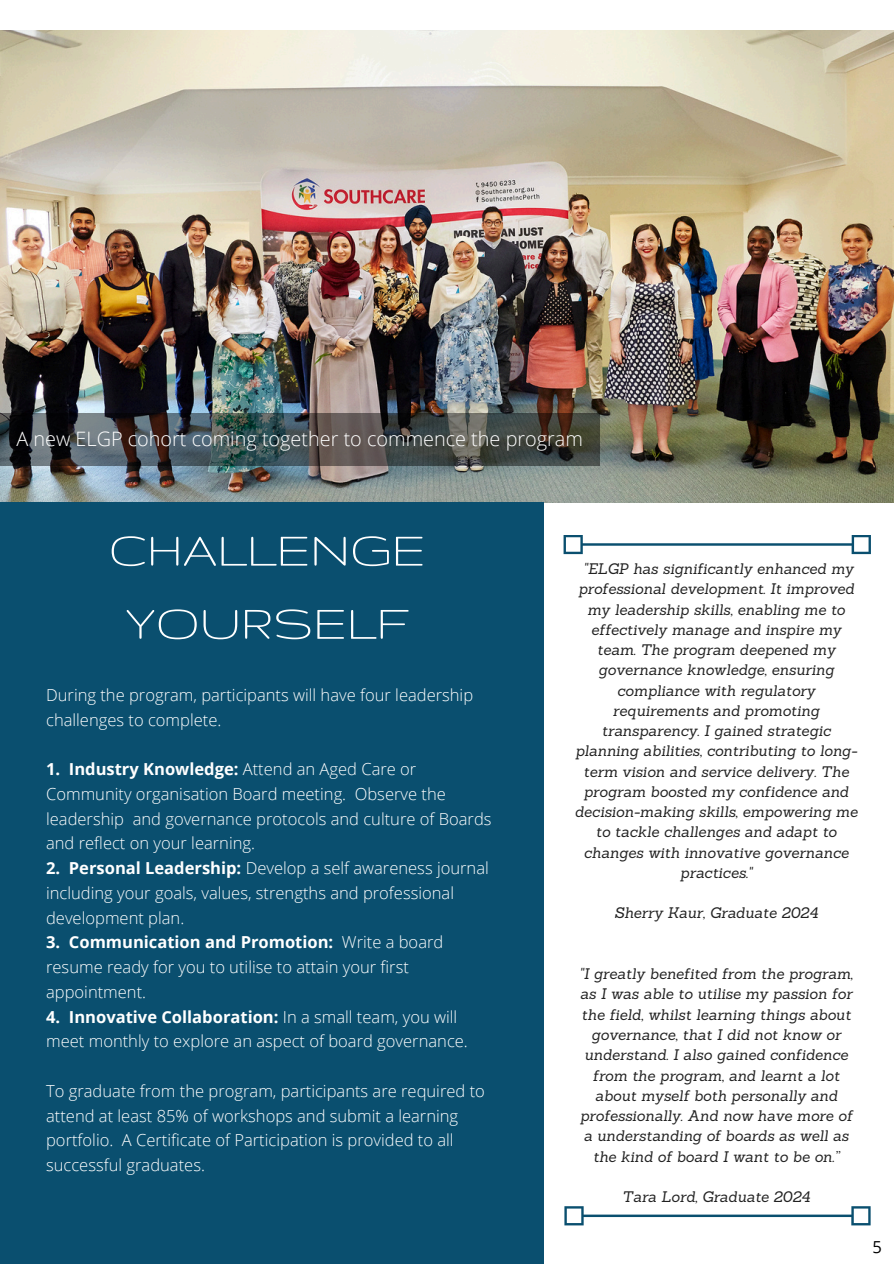
<style>
.page{position:relative;width:894px;height:1264px;background:#fff}
.page>*{position:absolute;margin:0;border:0;box-sizing:border-box;transform-origin:0 0}
.t1{font:52.95px/73.2px "Gruppo";color:#fff;text-align:center}
.t2{font:300 19.8px "Open Sans";color:#fff}
.t3{font:300 16.5px/24.8px "Open Sans";color:#fff}
.t4{font:16.5px "Open Sans";color:#000}
.t5{font:italic 14.85px/20.2px "Sanchez";color:#222;text-align:center}
.s1{font-weight:700}
</style>
<div class="page">
<img style="left:0;top:31px;width:893px;height:471px">
<div style="left:0;top:502px;width:544px;height:761px;background:#0a4f6f"></div>
<svg style="left:0;top:414px;width:599px;height:51px;background:#44494a"></svg>
<svg style="left:563px;top:535px;width:307px;height:19px"></svg>
<svg style="left:564px;top:1206px;width:306px;height:19px"></svg>
<h3 class="t2" style="left:16px;top:425px;width:568px">A new ELGP cohort coming together to commence the program</h3>
<h1 class="t1" style="left:108px;top:512px;width:318px">CHALLENGE<br>YOURSELF</h1>
<p class="t3" style="left:46px;top:682px;width:428px">During the program, participants will have four leadership challenges to complete.</p>
<h2 class="t3" style="left:46px;top:756px;width:447px"><span class="s1">1. Industry Knowledge:</span> Attend an Aged Care or Community organisation Board meeting. Observe the leadership and governance protocols and culture of Boards and reflect on your learning.</h2>
<h2 class="t3" style="left:46px;top:855px;width:444px"><span class="s1">2. Personal Leadership:</span> Develop a self awareness journal including your goals, values, strengths and professional development plan.</h2>
<h2 class="t3" style="left:46px;top:929px;width:398px"><span class="s1">3. Communication and Promotion:</span> Write a board resume ready for you to utilise to attain your first appointment.</h2>
<h2 class="t3" style="left:46px;top:1003px;width:423px"><span class="s1">4. Innovative Collaboration:</span> In a small team, you will meet monthly to explore an aspect of board governance.</h2>
<p class="t3" style="left:46px;top:1078px;width:440px">To graduate from the program, participants are required to attend at least 85% of workshops and submit a learning portfolio. A Certificate of Participation is provided to all successful graduates.</p>
<h3 class="t5" style="left:574px;top:558px;width:284px">"ELGP has significantly enhanced my professional development. It improved my leadership skills, enabling me to effectively manage and inspire my team. The program deepened my governance knowledge, ensuring compliance with regulatory requirements and promoting transparency. I gained strategic planning abilities, contributing to long&shy;term vision and service delivery. The program boosted my confidence and decision-making skills, empowering me to tackle challenges and adapt to changes with innovative governance practices."</h3>
<h3 class="t5" style="left:614px;top:902px;width:205px">Sherry Kaur, Graduate 2024</h3>
<p class="t5" style="left:579px;top:963px;width:275px">"I greatly benefited from the program, as I was able to utilise my passion for the field, whilst learning things about governance, that I did not know or understand. I also gained confidence from the program, and learnt a lot about myself both personally and professionally. And now have more of a understanding of boards as well as the kind of board I want to be on.”</p>
<p class="t5" style="left:622px;top:1186px;width:189px">Tara Lord, Graduate 2024</p>
<p class="t4" style="left:872px;top:1235px;width:11px">5</p>
</div>
